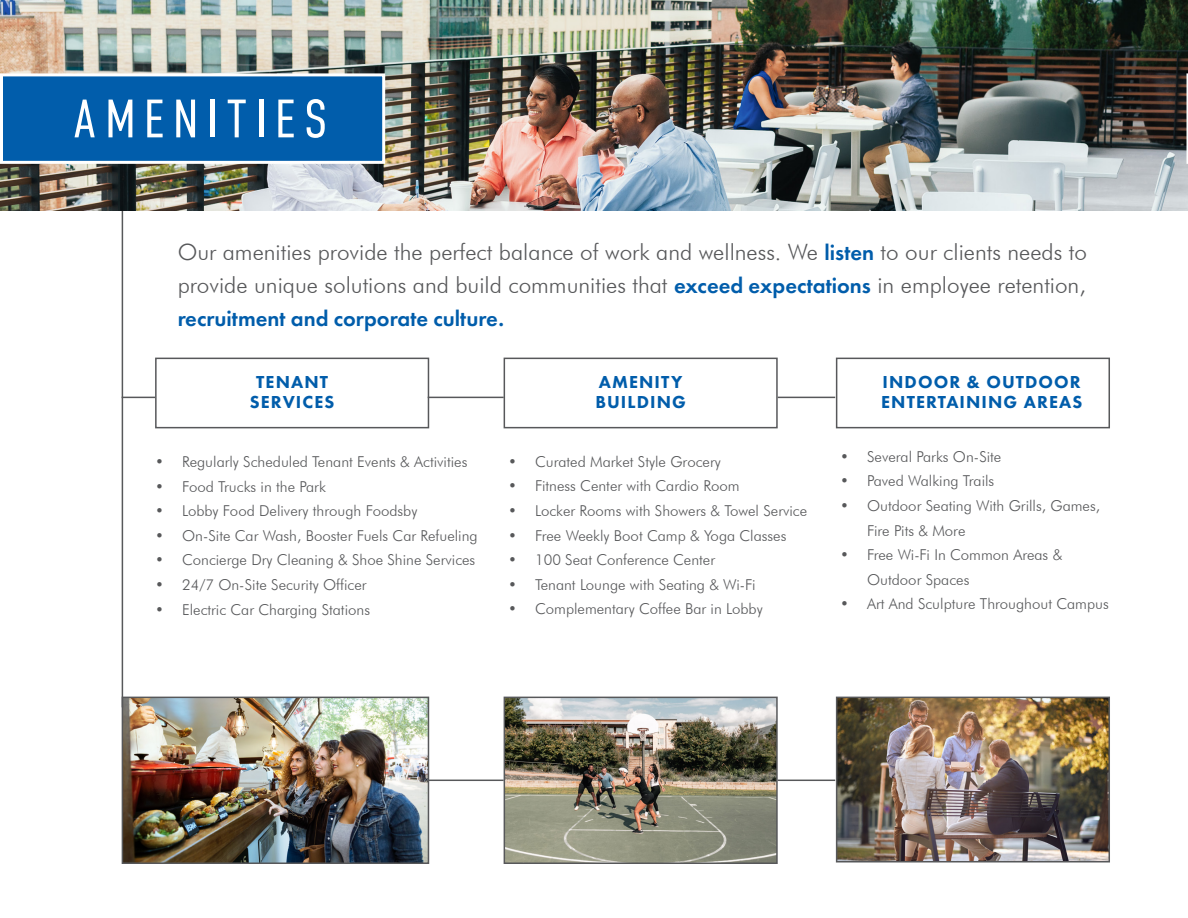
<style>
.page{position:relative;width:1188px;height:918px;background:#fff}
.page>*{position:absolute;margin:0;border:0;box-sizing:border-box;transform-origin:0 0}
.subheaders{font:300 54px "DIN Condensed";letter-spacing:.155em;color:#fff}
.t1{font:300 22.5px/33px "Futura BT";color:#57585a;text-align:justify}
.t2{font:800 18px "Futura PT";letter-spacing:.06em;color:#015dab}
.t3{font:300 15px/24.6px "Futura BT";color:#57585a}
.s1{font-family:"Futura PT";font-weight:600;color:#015dab}
</style>
<div class="page">
<div style="left:155px;top:358px;width:274px;height:70px;border:2px solid #57585a"></div>
<img style="left:125px;top:700px;width:301px;height:161px">
<div style="left:122px;top:697px;width:307px;height:167px;border:2px solid #57585a"></div>
<div style="left:504px;top:358px;width:274px;height:70px;border:2px solid #57585a"></div>
<img style="left:507px;top:700px;width:268px;height:161px">
<div style="left:504px;top:697px;width:274px;height:167px;border:2px solid #57585a"></div>
<div style="left:836px;top:358px;width:274px;height:70px;border:2px solid #57585a"></div>
<img style="left:839px;top:700px;width:268px;height:159px">
<div style="left:836px;top:697px;width:274px;height:165px;border:2px solid #57585a"></div>
<hr style="left:122px;top:54px;width:1px;height:653px;background:#57585a">
<hr style="left:122px;top:397px;width:33px;height:1px;background:#57585a">
<hr style="left:428px;top:397px;width:76px;height:1px;background:#57585a">
<hr style="left:428px;top:780px;width:76px;height:1px;background:#57585a">
<hr style="left:778px;top:397px;width:57px;height:1px;background:#57585a">
<hr style="left:778px;top:780px;width:57px;height:1px;background:#57585a">
<img style="left:0;top:0;width:1188px;height:211px">
<div style="left:2px;top:75px;width:382px;height:87px;background:#015dab"></div>
<div style="left:0;top:73px;width:385px;height:91px;border:3px solid #fff"></div>
<svg style="left:1186px;top:73px;width:2px;height:91px"></svg>
<p class="subheaders" style="left:73px;top:89px;width:256px">AMENITIES</p>
<p class="t1" style="left:178px;top:236px;width:911px">Our amenities provide the perfect balance of work and wellness. We <span class="s1">listen</span> to our clients needs to provide unique solutions and build communities that <span class="s1">exceed expectations</span> in employee retention, <span class="s1">recruitment and corporate culture.</span></p>
<p class="t2" style="left:256px;top:371px;width:73px">TENANT</p>
<p class="t2" style="left:250px;top:391px;width:86px">SERVICES</p>
<p class="t3" style="left:155px;top:449px;width:314px">• Regularly Scheduled Tenant Events &amp; Activities</p>
<p class="t3" style="left:155px;top:474px;width:172px">• Food Trucks in the Park</p>
<p class="t3" style="left:155px;top:499px;width:264px">• Lobby Food Delivery through Foodsby</p>
<p class="t3" style="left:155px;top:523px;width:324px">• On-Site Car Wash, Booster Fuels Car Refueling</p>
<p class="t3" style="left:155px;top:548px;width:322px">• Concierge Dry Cleaning &amp; Shoe Shine Services</p>
<p class="t3" style="left:155px;top:572px;width:213px">• 24/7 On-Site Security Officer</p>
<p class="t3" style="left:155px;top:597px;width:216px">• Electric Car Charging Stations</p>
<p class="t2" style="left:599px;top:371px;width:85px">AMENITY</p>
<p class="t2" style="left:595px;top:391px;width:92px">BUILDING</p>
<p class="t3" style="left:508px;top:449px;width:214px">• Curated Market Style Grocery</p>
<p class="t3" style="left:508px;top:474px;width:233px">• Fitness Center with Cardio Room</p>
<p class="t3" style="left:508px;top:498px;width:301px">• Locker Rooms with Showers &amp; Towel Service</p>
<p class="t3" style="left:508px;top:523px;width:280px">• Free Weekly Boot Camp &amp; Yoga Classes</p>
<p class="t3" style="left:508px;top:547px;width:209px">• 100 Seat Conference Center</p>
<p class="t3" style="left:508px;top:572px;width:249px">• Tenant Lounge with Seating &amp; Wi-Fi</p>
<p class="t3" style="left:508px;top:597px;width:256px">• Complementary Coffee Bar in Lobby</p>
<p class="t2" style="left:883px;top:371px;width:200px">INDOOR &amp; OUTDOOR</p>
<p class="t2" style="left:881px;top:391px;width:203px">ENTERTAINING AREAS</p>
<p class="t3" style="left:840px;top:444px;width:163px">• Several Parks On-Site</p>
<p class="t3" style="left:840px;top:469px;width:156px">• Paved Walking Trails</p>
<p class="t3" style="left:867px;top:493px;width:235px;text-indent:-27px">• Outdoor Seating With Grills, Games,<br>Fire Pits &amp; More</p>
<p class="t3" style="left:867px;top:542px;width:197px;text-indent:-27px">• Free Wi-Fi In Common Areas &amp;<br>Outdoor Spaces</p>
<p class="t3" style="left:840px;top:592px;width:270px">• Art And Sculpture Throughout Campus</p>
</div>
